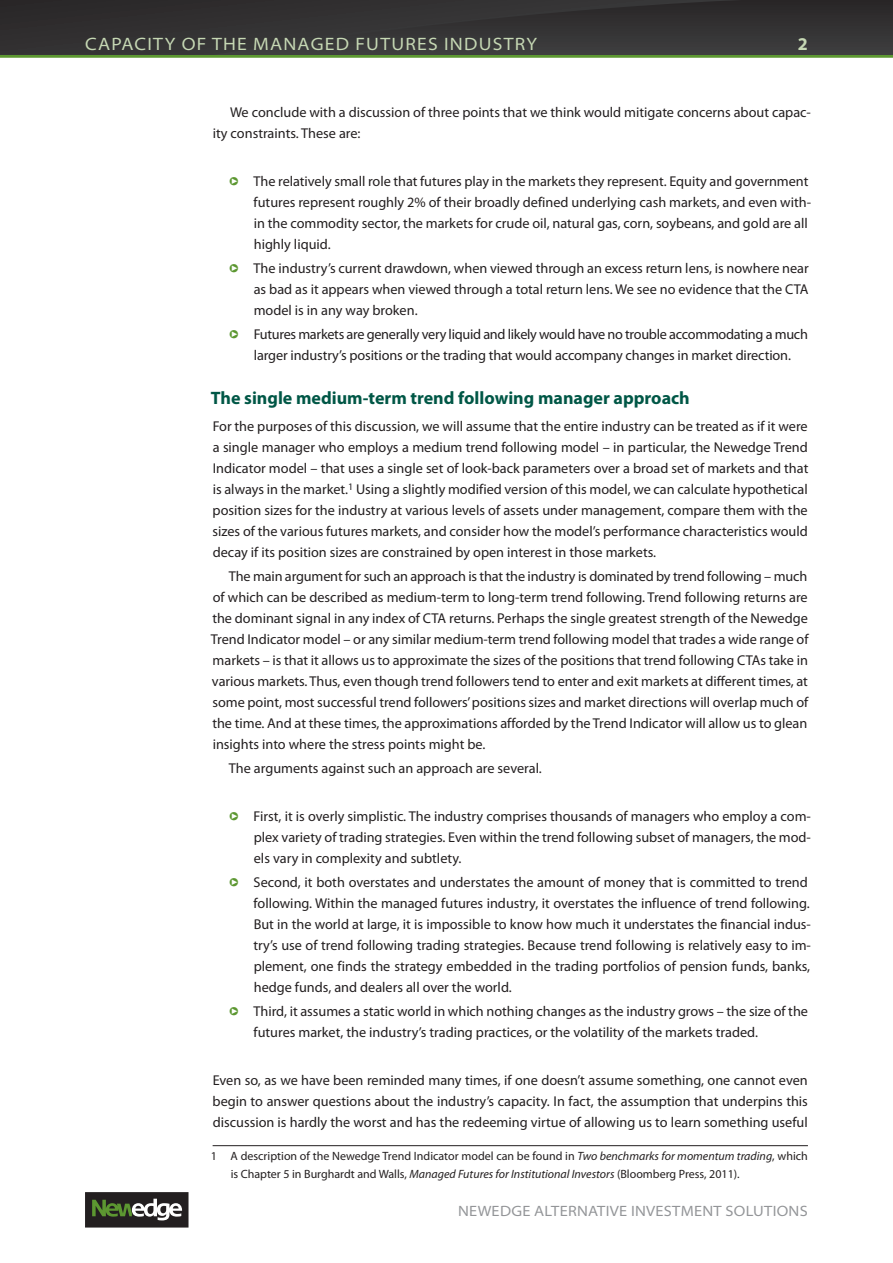
<style>
.page{position:relative;width:893px;height:1263px;background:#fff}
.page>*{position:absolute;margin:0;border:0;box-sizing:border-box;transform-origin:0 0}
.t1{font:700 18px "Myriad Pro";color:#005746}
.t2{font:semi-expanded 18px "Myriad Pro";letter-spacing:.07em;color:#c6d8b4}
.t3{font:700 18px "Myriad Pro";color:#c6d8b4}
.t4{font:semi-expanded 15px "Myriad Pro";letter-spacing:.02em;color:#939598}
.t5{font:14.25px/21px "Myriad Pro";color:#231f20;text-align:justify}
.t6{font:14.25px/21px "Myriad Pro";letter-spacing:-.02em;color:#231f20;text-align:center}
.t7{font:12px/18px "Myriad Pro";color:#231f20}
.s1{color:#5c9731}
.s2{font-style:italic}
</style>
<div class="page">
<hr style="left:0;top:55px;width:893px;height:3px;background:#5c9731">
<hr style="left:213px;top:1145px;width:595px;height:1px;background:#231f20">
<svg style="left:0;top:0;width:893px;height:55px;background:#333233"></svg>
<div style="left:86px;top:1193px;width:102px;height:34px;background:#231f20"></div>
<div style="left:85px;top:1192px;width:104px;height:35px;border:2px solid #231f20"></div>
<svg style="left:92px;top:1199px;width:90px;height:21px"></svg>
<p class="t2" style="left:85px;top:34px;width:453px">CAPACITY OF THE MANAGED FUTURES INDUSTRY</p>
<p class="t3" style="left:798px;top:34px;width:11px">2</p>
<p class="t5" style="left:213px;top:102px;width:600px;text-indent:17px">We conclude with a discussion of three points that we think would mitigate concerns about capac&shy;ity constraints. These are:</p>
<p class="t5" style="left:254px;top:171px;width:559px;text-align:left;text-indent:-25px"><span class="s1">❑</span> The relatively small role that futures play in the markets they represent. Equity and government futures represent roughly 2% of their broadly defined underlying cash markets, and even with&shy;in the commodity sector, the markets for crude oil, natural gas, corn, soybeans, and gold are all highly liquid.</p>
<p class="t5" style="left:254px;top:258px;width:557px;text-indent:-25px"><span class="s1">❑</span> The industry’s current drawdown, when viewed through an excess return lens, is nowhere near as bad as it appears when viewed through a total return lens. We see no evidence that the CTA model is in any way broken.</p>
<p class="t6" style="left:229px;top:324px;width:581px"><span class="s1">❑</span> Futures markets are generally very liquid and likely would have no trouble accommodating a much larger industry’s positions or the trading that would accompany changes in market direction.</p>
<p class="t1" style="left:211px;top:387px;width:480px">The single medium-term trend following manager approach</p>
<p class="t5" style="left:212px;top:415px;width:597px">For the purposes of this discussion, we will assume that the entire industry can be treated as if it were a single manager who employs a medium trend following model – in particular, the Newedge Trend Indicator model – that uses a single set of look-back parameters over a broad set of markets and that is always in the market.<sup>1</sup> Using a slightly modified version of this model, we can calculate hypothetical position sizes for the industry at various levels of assets under management, compare them with the sizes of the various futures markets, and consider how the model’s performance characteristics would decay if its position sizes are constrained by open interest in those markets.</p>
<p class="t5" style="left:211px;top:566px;width:599px;text-indent:18px">The main argument for such an approach is that the industry is dominated by trend following – much of which can be described as medium-term to long-term trend following. Trend following returns are the dominant signal in any index of CTA returns. Perhaps the single greatest strength of the Newedge Trend Indicator model – or any similar medium-term trend following model that trades a wide range of markets – is that it allows us to approximate the sizes of the positions that trend following CTAs take in various markets. Thus, even though trend followers tend to enter and exit markets at different times, at some point, most successful trend followers’ positions sizes and market directions will overlap much of the time. And at these times, the approximations afforded by the Trend Indicator will allow us to glean insights into where the stress points might be.</p>
<p class="t5" style="left:229px;top:758px;width:314px">The arguments against such an approach are several.</p>
<p class="t5" style="left:254px;top:806px;width:559px;text-indent:-25px"><span class="s1">❑</span> First, it is overly simplistic. The industry comprises thousands of managers who employ a com&shy;plex variety of trading strategies. Even within the trend following subset of managers, the mod&shy;els vary in complexity and subtlety.</p>
<p class="t5" style="left:253px;top:872px;width:559px;text-align:left;text-indent:-25px"><span class="s1">❑</span> Second, it both overstates and understates the amount of money that is committed to trend following. Within the managed futures industry, it overstates the influence of trend following.<br>But in the world at large, it is impossible to know how much it understates the financial indus&shy;try’s use of trend following trading strategies. Because trend following is relatively easy to im&shy;plement, one finds the strategy embedded in the trading portfolios of pension funds, banks, hedge funds, and dealers all over the world.</p>
<p class="t5" style="left:254px;top:1001px;width:556px;text-indent:-25px"><span class="s1">❑</span> Third, it assumes a static world in which nothing changes as the industry grows – the size of the futures market, the industry’s trading practices, or the volatility of the markets traded.</p>
<p class="t5" style="left:213px;top:1070px;width:597px">Even so, as we have been reminded many times, if one doesn’t assume something, one cannot even begin to answer questions about the industry’s capacity. In fact, the assumption that underpins this discussion is hardly the worst and has the redeeming virtue of allowing us to learn something useful</p>
<p class="t7" style="left:231px;top:1147px;width:579px;text-indent:-20px">1 A description of the Newedge Trend Indicator model can be found in <span class="s2">Two benchmarks for momentum trading</span>, which is Chapter 5 in Burghardt and Walls, <span class="s2">Managed Futures for Institutional Investors</span> (Bloomberg Press, 2011).</p>
<p class="t4" style="left:458px;top:1202px;width:351px">NEWEDGE ALTERNATIVE INVESTMENT SOLUTION S</p>
</div>
